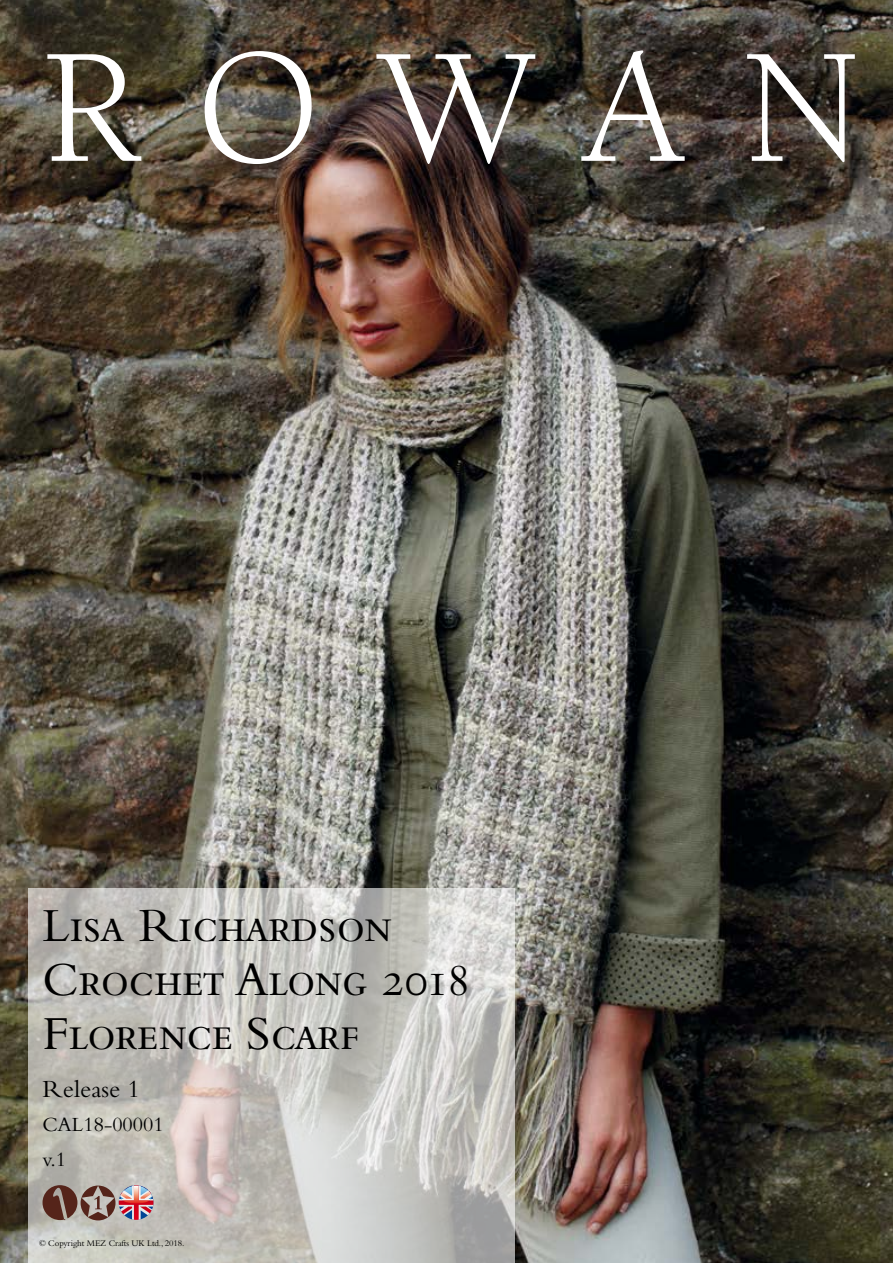
<style>
.page{position:relative;width:893px;height:1263px;background:#fff}
.page>*{position:absolute;margin:0;border:0;box-sizing:border-box;transform-origin:0 0}
.t1{font:167.85px "Berkeley Std";letter-spacing:.34em;color:#fff}
.t2{font:49.5px/54px "Bembo Std";letter-spacing:-.02em;color:#000}
.t3{font:25.5px "Bembo Std";color:#000}
.t4{font:21px/34.5px "Bembo Std";color:#000}
.t5{font:9px "Bembo Std";letter-spacing:-.01em;color:#000}
</style>
<div class="page">
<img style="left:0;top:0;width:893px;height:1263px">
<svg style="left:28px;top:889px;width:486px;height:374px;background:#c6c4bf"></svg>
<svg style="left:43px;top:1182px;width:111px;height:38px;background:#9c7e7b"></svg>
<h1 class="t1" style="left:43px;top:18px;width:822px">ROWAN</h1>
<p class="t2" style="left:43px;top:898px;width:429px">Lisa Richardson<br>Crochet Along 2018<br>Florence Scarf</p>
<p class="t3" style="left:43px;top:1074px;width:99px">Release 1</p>
<p class="t4" style="left:43px;top:1107px;width:123px">CAL18-00001 v.1</p>
<p class="t5" style="left:39px;top:1237px;width:147px">© Copyright MEZ Crafts UK Ltd., 2018.</p>
</div>
